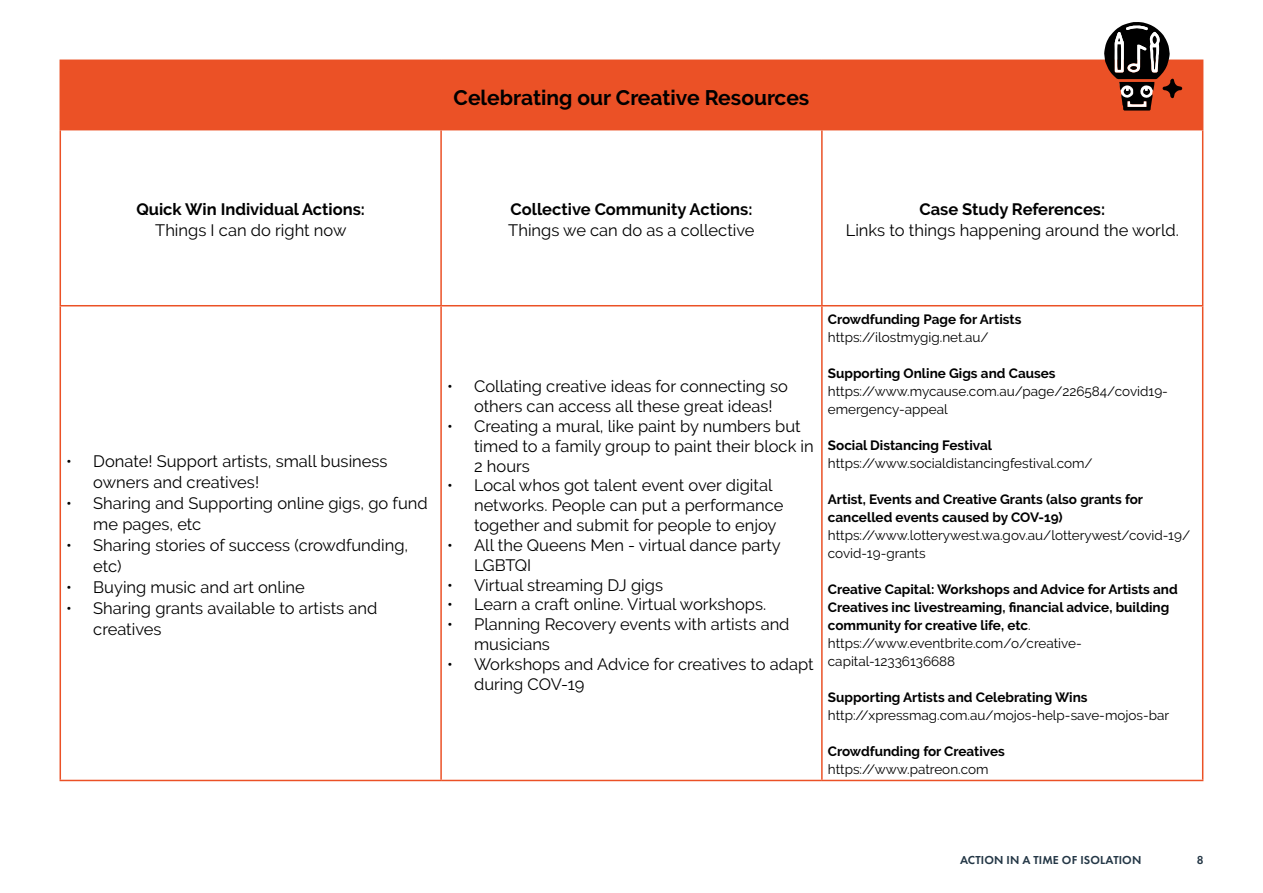
<style>
.page{position:relative;width:1263px;height:893px;background:#fff}
.page>*{position:absolute;margin:0;border:0;box-sizing:border-box;transform-origin:0 0}
.t1{font:700 21px "Raleway";color:#000}
.t2{font:16.5px/19.8px "Raleway";color:#000}
.t3{font:700 16.5px "Raleway";color:#000}
.t4{font:700 13.5px/18px "Raleway";color:#000}
.t5{font:13.5px/18px "Raleway";color:#000}
.t6{font:600 12px "Futura PT";letter-spacing:.01em;color:#243746}
.s1{font-weight:400}
</style>
<div class="page">
<div style="left:60px;top:60px;width:1143px;height:70px;background:#eb5126"></div>
<hr style="left:60px;top:130px;width:1px;height:175px;background:#eb5126">
<hr style="left:440px;top:130px;width:2px;height:175px;background:#eb5126">
<hr style="left:821px;top:130px;width:2px;height:175px;background:#eb5126">
<hr style="left:1202px;top:130px;width:1px;height:175px;background:#eb5126">
<hr style="left:60px;top:305px;width:381px;height:1px;background:#eb5126">
<hr style="left:60px;top:306px;width:1px;height:474px;background:#eb5126">
<hr style="left:441px;top:305px;width:381px;height:1px;background:#eb5126">
<hr style="left:440px;top:306px;width:2px;height:474px;background:#eb5126">
<hr style="left:822px;top:305px;width:381px;height:1px;background:#eb5126">
<hr style="left:821px;top:306px;width:2px;height:474px;background:#eb5126">
<hr style="left:1202px;top:306px;width:1px;height:474px;background:#eb5126">
<hr style="left:60px;top:780px;width:381px;height:1px;background:#eb5126">
<hr style="left:441px;top:780px;width:381px;height:1px;background:#eb5126">
<hr style="left:822px;top:780px;width:381px;height:1px;background:#eb5126">
<svg style="left:1104px;top:22px;width:78px;height:89px"></svg>
<p class="t1" style="left:454px;top:85px;width:357px">Celebrating our Creative Resources</p>
<p class="t3" style="left:136px;top:200px;width:230px">Quick Win Individual Actions:</p>
<p class="t2" style="left:155px;top:220px;width:193px">Things I can do right now</p>
<p class="t3" style="left:510px;top:200px;width:243px">Collective Community Actions:</p>
<p class="t2" style="left:508px;top:220px;width:248px">Things we can do as a collective</p>
<p class="t3" style="left:919px;top:200px;width:187px">Case Study References:</p>
<p class="t2" style="left:846px;top:220px;width:335px">Links to things happening around the world.</p>
<p class="t2" style="left:93px;top:450px;width:296px;line-height:21px;text-indent:-27px">• Donate! Support artists, small business owners and creatives!</p>
<p class="t2" style="left:93px;top:492px;width:336px;line-height:21px;text-indent:-27px">• Sharing and Supporting online gigs, go fund me pages, etc</p>
<p class="t2" style="left:93px;top:534px;width:316px;line-height:21px;text-indent:-27px">• Sharing stories of success (crowdfunding, etc)</p>
<p class="t2" style="left:66px;top:577px;width:240px">• Buying music and art online</p>
<p class="t2" style="left:93px;top:597px;width:286px;line-height:21px;text-indent:-27px">• Sharing grants available to artists and creatives</p>
<p class="t2" style="left:474px;top:377px;width:315px;text-indent:-27px">• Collating creative ideas for connecting so others can access all these great ideas!</p>
<p class="t2" style="left:474px;top:416px;width:341px;text-indent:-27px">• Creating a mural, like paint by numbers but timed to a family group to paint their block in<br>2 hours</p>
<p class="t2" style="left:474px;top:476px;width:311px;text-indent:-27px">• Local whos got talent event over digital networks. People can put a performance together and submit for people to enjoy</p>
<p class="t2" style="left:474px;top:535px;width:308px;text-indent:-27px">• All the Queens Men - virtual dance party<br>LGBTQI</p>
<p class="t2" style="left:447px;top:575px;width:217px">• Virtual streaming DJ gigs</p>
<p class="t2" style="left:447px;top:594px;width:321px">• Learn a craft online. Virtual workshops.</p>
<p class="t2" style="left:474px;top:614px;width:317px;text-indent:-27px">• Planning Recovery events with artists and musicians</p>
<p class="t2" style="left:474px;top:654px;width:341px;text-indent:-27px">• Workshops and Advice for creatives to adapt during COV-19</p>
<p class="t4" style="left:828px;top:311px;width:195px">Crowdfunding Page for Artists</p>
<p class="t5" style="left:828px;top:329px;width:162px">https://ilostmygig.net.au/</p>
<p class="t4" style="left:828px;top:365px;width:229px">Supporting Online Gigs and Causes</p>
<p class="t5" style="left:828px;top:383px;width:342px">https://www.mycause.com.au/page/226584/covid19- emergency-appeal</p>
<p class="t4" style="left:828px;top:437px;width:166px">Social Distancing Festival</p>
<p class="t5" style="left:828px;top:455px;width:266px">https://www.socialdistancingfestival.com/</p>
<p class="t4" style="left:828px;top:491px;width:317px">Artist, Events and Creative Grants (also grants for cancelled events caused by COV-19)</p>
<p class="t5" style="left:828px;top:527px;width:364px">https://www.lotterywest.wa.gov.au/lotterywest/covid-19/ covid-19-grants</p>
<p class="t4" style="left:828px;top:581px;width:351px">Creative Capital: Workshops and Advice for Artists and Creatives inc livestreaming, financial advice, building community for creative life, etc<span class="s1">. https://www.eventbrite.com/o/creative&shy;capital-12336136688</span></p>
<p class="t4" style="left:828px;top:689px;width:261px">Supporting Artists and Celebrating Wins</p>
<p class="t5" style="left:828px;top:707px;width:343px">http://xpressmag.com.au/mojos-help-save-mojos-bar</p>
<p class="t4" style="left:828px;top:743px;width:178px">Crowdfunding for Creatives</p>
<p class="t5" style="left:828px;top:761px;width:162px">https://www.patreon.com</p>
<p class="t6" style="left:960px;top:852px;width:183px">ACTION IN A TIME OF ISOLATION</p>
<p class="t6" style="left:1197px;top:852px;width:8px">8</p>
</div>
